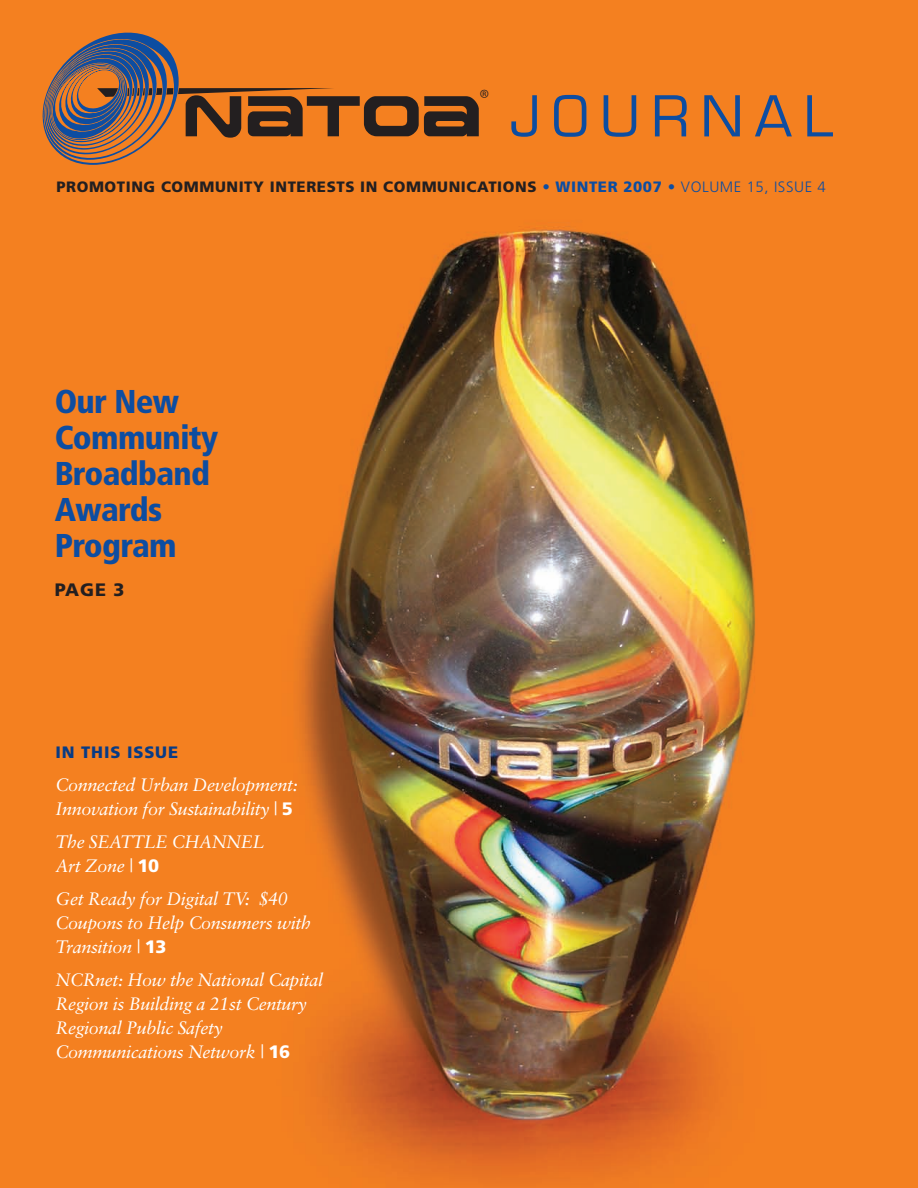
<style>
.page{position:relative;width:918px;height:1188px;background:#fff}
.page>*{position:absolute;margin:0;border:0;box-sizing:border-box;transform-origin:0 0}
.t1{font:54.9px "Eurostile";letter-spacing:.2em;color:#0d4da1}
.t2{font:900 condensed 33px/36px "Frutiger";letter-spacing:-.02em;color:#0d4da1}
.t3{font:italic 18px/24px "Sabon";letter-spacing:-.02em;color:#fff}
.t4{font:900 18px "Frutiger";color:#231f20}
.t5{font:900 16.5px "Frutiger";letter-spacing:.05em;color:#083b85}
.t6{font:900 15px "Frutiger";letter-spacing:.04em;color:#231f20}
.t7{font:300 15px "Frutiger";color:#0d4da1}
.s1{color:#0d4da1}
.s2{font-family:"Frutiger";font-weight:900;font-style:normal}
</style>
<div class="page">
<img style="left:0;top:0;width:918px;height:1188px">
<svg style="left:41px;top:31px;width:438px;height:134px"></svg>
<h1 class="t1" style="left:510px;top:95px;width:326px">JOURNAL</h1>
<p class="t6" style="left:66px;top:181px;width:597px">ROMOTING COMMUNITY INTEREST IN COMMUNICATIONS <span class="s1">• WINTER 2007</span></p>
<p class="t7" style="left:691px;top:181px;width:137px">OLUME 15, I SUE 4</p>
<h2 class="t2" style="left:55px;top:386px;width:165px">Our New<br>Community<br>Broadband<br>Awards<br>Program</h2>
<p class="t4" style="left:55px;top:583px;width:71px">PAGE 3</p>
<p class="t5" style="left:62px;top:746px;width:118px">N THIS ISSUE</p>
<p class="t3" style="left:55px;top:774px;width:239px;text-align:center">Co nected Urban Development novation for Sustainability</p>
<p class="t3" style="left:55px;top:831px;width:211px">The SEATTLE CHANNEL<br>Art Zone <span class="s2">10</span></p>
<p class="t3" style="left:55px;top:888px;width:257px">Get Ready for Digital TV: $40<br>Coupons to Help Consumers with<br>Transition <span class="s2">13</span></p>
<p class="t3" style="left:55px;top:969px;width:269px">NCRnet: How the National Capital<br>Region is Building a 21st Century<br>Regional Public Safet<br>Communications Network <span class="s2">16</span></p>
</div>
